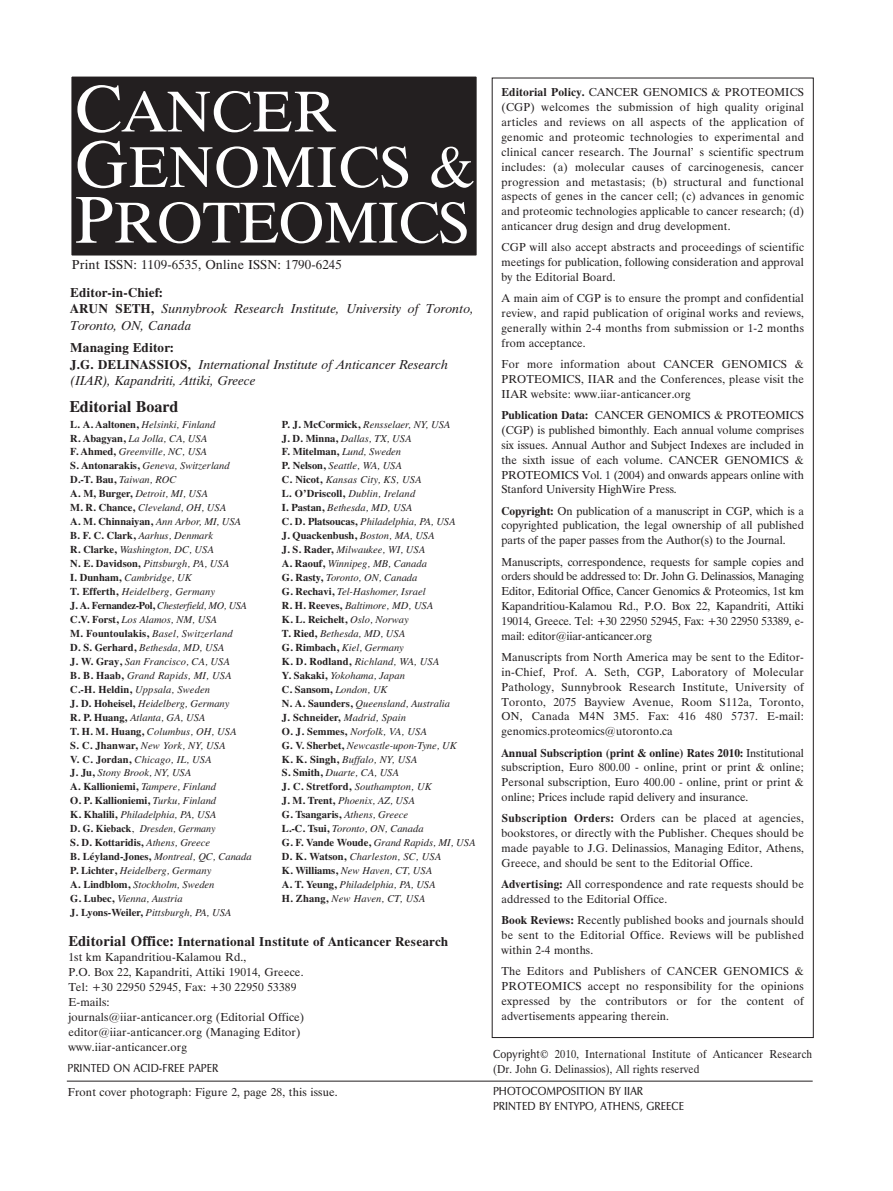
<style>
.page{position:relative;width:893px;height:1191px;background:#fff}
.page>*{position:absolute;margin:0;border:0;box-sizing:border-box;transform-origin:0 0}
.t1{font:60px/55.5px "UB Times";letter-spacing:.01em;color:#fff}
.t2{font:16.5px "UB Times Bold";color:#231f20}
.t3{font:13.5px/16.5px "UB Times Italic";letter-spacing:.01em;color:#231f20}
.t4{font:13.5px "UB Times Bold";letter-spacing:.01em;color:#231f20}
.t5{font:13.5px "UB Times";letter-spacing:.01em;color:#231f20}
.t6{font:12px/14.9px "UB Times";letter-spacing:.01em;color:#231f20;text-align:justify}
.t7{font:12px/15px "UB Times";letter-spacing:.01em;color:#231f20;scale:.9 1}
.t8{font:12px/15px "UB Optima";letter-spacing:.01em;color:#231f20;scale:.9 1}
.t9{font:12px "UB Times Bold";letter-spacing:-.01em;color:#231f20}
.t10{font:italic 10.5px/14px "Times";color:#231f20}
.s1{font-size:69px}
.s2{font-family:"UB Times Bold"}
.s3{font-weight:700;font-style:normal}
.s4{font-style:normal}
.s5{font-size:15px}
.s6{font-family:"UB Times"}
.s7{font-family:"UB Optima"}
</style>
<div class="page">
<div style="left:70px;top:76px;width:407px;height:181px;background:#231f20"></div>
<div style="left:70px;top:75px;width:408px;height:182px;border:2px solid #fff"></div>
<hr style="left:67px;top:1080px;width:746px;height:1px;background:#231f20">
<h1 class="t1" style="left:74px;top:90px;width:403px"><span class="s1">C</span>ANCER<br><span class="s1">G</span>ENOMICS &amp;<br><span class="s1">P</span>ROTEOMICS</h1>
<p class="t5" style="left:72px;top:260px;width:272px">Print ISSN: 1109-6535, Online ISSN: 1790-6245</p>
<p class="t4" style="left:70px;top:288px;width:94px">Editor-in-Chief:</p>
<p class="t3" style="left:70px;top:300px;width:405px"><span class="s2">ARUN SETH,</span> Sunnybrook Research Institute, University of Toronto,<br>Toronto, ON, Canada</p>
<p class="t4" style="left:70px;top:343px;width:105px">Managing Editor:</p>
<p class="t3" style="left:70px;top:356px;width:380px"><span class="s2">J.G. DELINASSIOS,</span> International Institute of Anticancer Research (IIAR), Kapandriti, Attiki, Greece</p>
<h2 class="t2" style="left:69px;top:401px;width:111px">Editorial Board</h2>
<p class="t10" style="left:70px;top:418px;width:183px"><span class="s3">L. A. Aaltonen,</span> Helsinki, Finland<br><span class="s3">R. Abagyan,</span> La Jolla, CA, USA<br><span class="s3">F. Ahmed,</span> Greenville, NC, USA<br><span class="s3">S. Antonarakis,</span> Geneva, Switzerland<br><span class="s3">D.-T. Bau,</span> Taiwan, ROC<br><span class="s3">A. M, Burger,</span> Detroit, MI, USA<br><span class="s3">M. R. Chance,</span> Cleveland, OH, USA<br><span class="s3">A. M. Chinnaiyan,</span> Ann Arbor, MI, USA<br><span class="s3">B. F. C. Clark,</span> Aarhus, Denmark<br><span class="s3">R. Clarke,</span> Washington, DC, USA<br><span class="s3">N. E. Davidson,</span> Pittsburgh, PA, USA<br><span class="s3">I. Dunham,</span> Cambridge, UK<br><span class="s3">T. Efferth,</span> Heidelberg, Germany<br><span class="s3">J. A. Fernandez-Pol,</span> Chesterfield, MO, USA<br><span class="s3">C.V. Forst,</span> Los Alamos, NM, USA<br><span class="s3">M. Fountoulakis,</span> Basel, Switzerland<br><span class="s3">D. S. Gerhard,</span> Bethesda, MD, USA<br><span class="s3">J. W. Gray,</span> San Francisco, CA, USA<br><span class="s3">B. B. Haab,</span> Grand Rapids, MI, USA<br><span class="s3">C.-H. Heldin,</span> Uppsala, Sweden<br><span class="s3">J. D. Hoheisel,</span> Heidelberg, Germany<br><span class="s3">R. P. Huang,</span> Atlanta, GA, USA<br><span class="s3">T. H. M. Huang,</span> Columbus, OH, USA<br><span class="s3">S. C. Jhanwar,</span> New York, NY, USA<br><span class="s3">V. C. Jordan,</span> Chicago, IL, USA<br><span class="s3">J. Ju,</span> Stony Brook, NY, USA<br><span class="s3">A. Kallioniemi,</span> Tampere, Finland<br><span class="s3">O. P. Kallioniemi,</span> Turku, Finland<br><span class="s3">K. Khalili,</span> Philadelphia, PA, USA<br><span class="s3">D. G. Kieback</span><span class="s4">,</span> Dresden, Germany<br><span class="s3">S. D. Kottaridis,</span> Athens, Greece<br><span class="s3">B. Léyland-Jones,</span> Montreal, QC, Canada<br><span class="s3">P. Lichter,</span> Heidelberg, Germany<br><span class="s3">A. Lindblom,</span> Stockholm, Sweden<br><span class="s3">G. Lubec,</span> Vienna, Austria<br><span class="s3">J. Lyons-Weiler,</span> Pittsburgh, PA, USA</p>
<p class="t10" style="left:282px;top:418px;width:195px"><span class="s3">P. J. McCormick,</span> Rensselaer, NY, USA<br><span class="s3">J. D. Minna,</span> Dallas, TX, USA<br><span class="s3">F. Mitelman,</span> Lund, Sweden<br><span class="s3">P. Nelson,</span> Seattle, WA, USA<br><span class="s3">C. Nicot,</span> Kansas City, KS, USA<br><span class="s3">L. O’Driscoll,</span> Dublin, Ireland<br><span class="s3">I. Pastan,</span> Bethesda, MD, USA<br><span class="s3">C. D. Platsoucas,</span> Philadelphia, PA, USA<br><span class="s3">J. Quackenbush,</span> Boston, MA, USA<br><span class="s3">J. S. Rader,</span> Milwaukee, WI, USA<br><span class="s3">A. Raouf,</span> Winnipeg, MB, Canada<br><span class="s3">G. Rasty,</span> Toronto, ON, Canada<br><span class="s3">G. Rechavi,</span> Tel-Hashomer, Israel<br><span class="s3">R. H. Reeves,</span> Baltimore, MD, USA<br><span class="s3">K. L. Reichelt,</span> Oslo, Norway<br><span class="s3">T. Ried,</span> Bethesda, MD, USA<br><span class="s3">G. Rimbach,</span> Kiel, Germany<br><span class="s3">K. D. Rodland,</span> Richland, WA, USA<br><span class="s3">Y. Sakaki,</span> Yokohama, Japan<br><span class="s3">C. Sansom,</span> London, UK<br><span class="s3">N. A. Saunders,</span> Queensland, Australia<br><span class="s3">J. Schneider,</span> Madrid, Spain<br><span class="s3">O. J. Semmes,</span> Norfolk, VA, USA<br><span class="s3">G. V. Sherbet,</span> Newcastle-upon-Tyne, UK<br><span class="s3">K. K. Singh,</span> Buffalo, NY, USA<br><span class="s3">S. Smith,</span> Duarte, CA, USA<br><span class="s3">J. C. Stretford,</span> Southampton, UK<br><span class="s3">J. M. Trent,</span> Phoenix, AZ, USA<br><span class="s3">G. Tsangaris,</span> Athens, Greece<br><span class="s3">L.-C. Tsui,</span> Toronto, ON, Canada<br><span class="s3">G. F. Vande Woude,</span> Grand Rapids, MI, USA<br><span class="s3">D. K. Watson,</span> Charleston, SC, USA<br><span class="s3">K. Williams,</span> New Haven, CT, USA<br><span class="s3">A. T. Yeung,</span> Philadelphia, PA, USA<br><span class="s3">H. Zhang,</span> New Haven, CT, USA</p>
<p class="t4" style="left:68px;top:937px;width:382px"><span class="s5">Editorial Office:</span> International Institute of Anticancer Research</p>
<p class="t6" style="left:68px;top:950px;width:237px;text-align:left">1st km Kapandritiou-Kalamou Rd.,<br>P.O. Box 22, Kapandriti, Attiki 19014, Greece.<br>Tel: +30 22950 52945, Fax: +30 22950 53389<br>E-mails:<br>journals@iiar-anticancer.org (Editorial Office) editor@iiar-anticancer.org (Managing Editor) www.iiar-anticancer.org</p>
<p class="t8" style="left:68px;top:1062px;width:169px">PRINTED ON ACID-FREE PAPER</p>
<p class="t6" style="left:68px;top:1086px;width:271px">Front cover photograph: Figure 2, page 28, this issue.</p>
<p class="t6" style="left:502px;top:86px;width:304px"><span class="s2">Editorial Policy.</span> CANCER GENOMICS &amp; PROTEOMICS (CGP) welcomes the submission of high quality original articles and reviews on all aspects of the application of genomic and proteomic technologies to experimental and clinical cancer research. The Journal’ s scientific spectrum includes: (a) molecular causes of carcinogenesis, cancer progression and metastasis; (b) structural and functional aspects of genes in the cancer cell; (c) advances in genomic and proteomic technologies applicable to cancer research; (d) anticancer drug design and drug development.</p>
<p class="t6" style="left:502px;top:241px;width:304px">CGP will also accept abstracts and proceedings of scientific meetings for publication, following consideration and approval by the Editorial Board.</p>
<p class="t6" style="left:502px;top:292px;width:304px">A main aim of CGP is to ensure the prompt and confidential review, and rapid publication of original works and reviews, generally within 2-4 months from submission or 1-2 months from acceptance.</p>
<p class="t6" style="left:502px;top:358px;width:304px">For more information about CANCER GENOMICS &amp; PROTEOMICS, IIAR and the Conferences, please visit the IIAR website: www.iiar-anticancer.org</p>
<p class="t6" style="left:502px;top:409px;width:304px"><span class="s2">Publication Data:</span> CANCER GENOMICS &amp; PROTEOMICS (CGP) is published bimonthly. Each annual volume comprises six issues. Annual Author and Subject Indexes are included in the sixth issue of each volume. CANCER GENOMICS &amp; PROTEOMICS Vol. 1 (2004) and onwards appears online with Stanford University HighWire Press.</p>
<p class="t6" style="left:502px;top:504px;width:304px"><span class="s2">Copyright:</span> On publication of a manuscript in CGP, which is a copyrighted publication, the legal ownership of all published parts of the paper passes from the Author(s) to the Journal.</p>
<p class="t6" style="left:502px;top:555px;width:304px">Manuscripts, correspondence, requests for sample copies and orders should be addressed to: Dr. John G. Delinassios, Managing Editor, Editorial Office, Cancer Genomics &amp; Proteomics, 1st km Kapandritiou-Kalamou Rd., P.O. Box 22, Kapandriti, Attiki 19014, Greece. Tel: +30 22950 52945, Fax: +30 22950 53389, e&shy;mail: editor@iiar-anticancer.org</p>
<p class="t6" style="left:502px;top:651px;width:304px">Manuscripts from North America may be sent to the Editor&shy;in-Chief, Prof. A. Seth, CGP, Laboratory of Molecular Pathology, Sunnybrook Research Institute, University of Toronto, 2075 Bayview Avenue, Room S112a, Toronto, ON, Canada M4N 3M5. Fax: 416 480 5737. E-mail: genomics.proteomics@utoronto.ca</p>
<p class="t9" style="left:502px;top:748px;width:304px">Annual Subscription (print &amp; online) Rates 2010: <span class="s6">Institutional</span></p>
<p class="t6" style="left:502px;top:761px;width:304px">subscription, Euro 800.00 - online, print or print &amp; online; Personal subscription, Euro 400.00 - online, print or print &amp; online; Prices include rapid delivery and insurance.</p>
<p class="t6" style="left:502px;top:812px;width:304px"><span class="s2">Subscription Orders:</span> Orders can be placed at agencies, bookstores, or directly with the Publisher. Cheques should be made payable to J.G. Delinassios, Managing Editor, Athens, Greece, and should be sent to the Editorial Office.</p>
<p class="t6" style="left:502px;top:878px;width:304px"><span class="s2">Advertising:</span> All correspondence and rate requests should be addressed to the Editorial Office.</p>
<p class="t6" style="left:502px;top:914px;width:304px"><span class="s2">Book Reviews:</span> Recently published books and journals should be sent to the Editorial Office. Reviews will be published within 2-4 months.</p>
<p class="t6" style="left:502px;top:965px;width:304px">The Editors and Publishers of CANCER GENOMICS &amp; PROTEOMICS accept no responsibility for the opinions expressed by the contributors or for the content of advertisements appearing therein.</p>
<p class="t7" style="left:493px;top:1047px;width:356px"><span class="s7">Copyright</span>© 2010, International Institute of Anticancer Research (Dr. John G. Delinassios), All rights reserved</p>
<p class="t8" style="left:493px;top:1084px;width:214px">PHOTOCOMPOSITION BY IIAR<br>PRINTED BY ENTYPO, ATHENS, GREECE</p>
</div>
